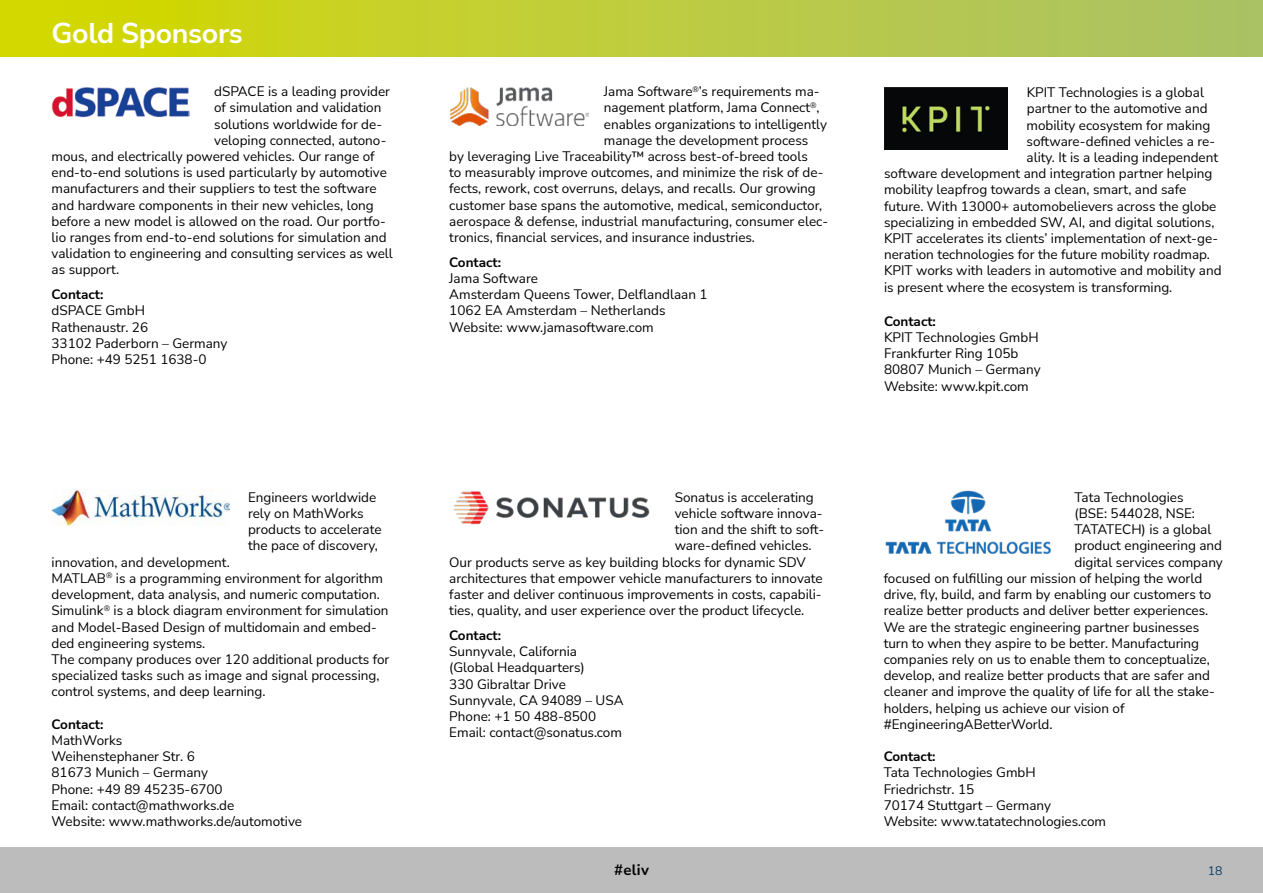
<style>
.page{position:relative;width:1263px;height:893px;background:#fff}
.page>*{position:absolute;margin:0;border:0;box-sizing:border-box;transform-origin:0 0}
.t1{font:700 28.5px "Nunito Sans";letter-spacing:-.01em;color:#fff}
.t2{font:700 15px "Nunito Sans";color:#000}
.t3{font:13.5px/16.2px "Nunito Sans";color:#000}
.t4{font:700 13.5px "Nunito Sans";color:#000}
.t5{font:12.3px "Nunito Sans";color:#103c62}
</style>
<div class="page">
<div style="left:0;top:847px;width:1263px;height:46px;background:#bcbcbc"></div>
<div style="left:0;top:0;width:1263px;height:57px;background:linear-gradient(to right,#d5d801,#a9c16e)"></div>
<img style="left:52px;top:87px;width:137px;height:31px">
<img style="left:450px;top:87px;width:138px;height:39px">
<img style="left:885px;top:87px;width:123px;height:62px">
<img style="left:52px;top:490px;width:178px;height:36px">
<img style="left:885px;top:490px;width:166px;height:64px">
<img style="left:453px;top:491px;width:197px;height:34px">
<h1 class="t1" style="left:52px;top:13px;width:193px">Gold Sponsors</h1>
<p class="t3" style="left:214px;top:83px;width:177px">dSPACE is a leading provider</p>
<p class="t3" style="left:214px;top:99px;width:169px">of simulation and validation</p>
<p class="t3" style="left:214px;top:115px;width:170px">solutions worldwide for de-</p>
<p class="t3" style="left:214px;top:132px;width:174px">veloping connected, autono-</p>
<p class="t3" style="left:52px;top:148px;width:325px">mous, and electrically powered vehicles. Our range of</p>
<p class="t3" style="left:52px;top:164px;width:337px">end-to-end solutions is used particularly by automotive</p>
<p class="t3" style="left:52px;top:180px;width:327px">manufacturers and their suppliers to test the software</p>
<p class="t3" style="left:52px;top:196px;width:324px">and hardware components in their new vehicles, long</p>
<p class="t3" style="left:52px;top:213px;width:336px">before a new model is allowed on the road. Our portfo-</p>
<p class="t3" style="left:52px;top:229px;width:337px">lio ranges from end-to-end solutions for simulation and</p>
<p class="t3" style="left:52px;top:245px;width:343px">validation to engineering and consulting services as well</p>
<p class="t3" style="left:52px;top:261px;width:69px">as support.</p>
<p class="t4" style="left:52px;top:285px;width:53px">Contact:</p>
<p class="t3" style="left:52px;top:302px;width:177px">dSPACE GmbH<br>Rathenaustr. 26<br>33102 Paderborn – Germany<br>Phone: +49 5251 1638-0</p>
<p class="t3" style="left:248px;top:489px;width:135px">Engineers worldwide rely on MathWorks products to accelerate the pace of discovery,</p>
<p class="t3" style="left:52px;top:553px;width:339px">innovation, and development.<br>MATLAB<sup>®</sup> is a programming environment for algorithm development, data analysis, and numeric computation.<br>Simulink<sup>®</sup> is a block diagram environment for simulation and Model-Based Design of multidomain and embed&shy;ded engineering systems.<br>The company produces over 120 additional products for specialized tasks such as image and signal processing, control systems, and deep learning.</p>
<p class="t4" style="left:52px;top:714px;width:53px">Contact:</p>
<p class="t3" style="left:52px;top:732px;width:252px">MathWorks<br>Weihenstephaner Str. 6<br>81673 Munich – Germany<br>Phone: +49 89 45235-6700<br>Email: contact@mathworks.de<br>Website: www.mathworks.de/automotive</p>
<p class="t3" style="left:604px;top:83px;width:217px">Jama Software<sup>®</sup>’s requirements ma-</p>
<p class="t3" style="left:604px;top:99px;width:217px">nagement platform, Jama Connect<sup>®</sup>,</p>
<p class="t3" style="left:604px;top:115px;width:225px">enables organizations to intelligently</p>
<p class="t3" style="left:604px;top:132px;width:206px">manage the development process</p>
<p class="t3" style="left:449px;top:148px;width:360px">by leveraging Live Traceability™ across best-of-breed tools</p>
<p class="t3" style="left:449px;top:164px;width:376px">to measurably improve outcomes, and minimize the risk of de-</p>
<p class="t3" style="left:449px;top:180px;width:368px">fects, rework, cost overruns, delays, and recalls. Our growing</p>
<p class="t3" style="left:449px;top:196px;width:375px">customer base spans the automotive, medical, semiconductor,</p>
<p class="t3" style="left:449px;top:213px;width:380px">aerospace &amp; defense, industrial manufacturing, consumer elec-</p>
<p class="t3" style="left:449px;top:229px;width:307px">tronics, financial services, and insurance industries.</p>
<p class="t4" style="left:449px;top:253px;width:53px">Contact:</p>
<p class="t3" style="left:449px;top:270px;width:260px">Jama Software<br>Amsterdam Queens Tower, Delflandlaan 1<br>1062 EA Amsterdam – Netherlands<br>Website: www.jamasoftware.com</p>
<p class="t3" style="left:675px;top:489px;width:141px">Sonatus is accelerating</p>
<p class="t3" style="left:675px;top:505px;width:149px">vehicle software innova-</p>
<p class="t3" style="left:675px;top:521px;width:151px">tion and the shift to soft-</p>
<p class="t3" style="left:675px;top:537px;width:138px">ware-defined vehicles.</p>
<p class="t3" style="left:449px;top:553px;width:358px">Our products serve as key building blocks for dynamic SDV</p>
<p class="t3" style="left:449px;top:570px;width:375px">architectures that empower vehicle manufacturers to innovate</p>
<p class="t3" style="left:449px;top:586px;width:374px">faster and deliver continuous improvements in costs, capabili-</p>
<p class="t3" style="left:449px;top:602px;width:356px">ties, quality, and user experience over the product lifecycle.</p>
<p class="t4" style="left:449px;top:626px;width:53px">Contact:</p>
<p class="t3" style="left:449px;top:643px;width:176px">Sunnyvale, California (Global Headquarters)<br>330 Gibraltar Drive<br>Sunnyvale, CA 94089 – USA<br>Phone: +1 50 488-8500<br>Email: contact@sonatus.com</p>
<p class="t2" style="left:614px;top:859px;width:36px">#eliv</p>
<p class="t3" style="left:1027px;top:84px;width:179px">KPIT Technologies is a global</p>
<p class="t3" style="left:1027px;top:100px;width:182px">partner to the automotive and</p>
<p class="t3" style="left:1026px;top:116px;width:185px">mobility ecosystem for making</p>
<p class="t3" style="left:1026px;top:132px;width:190px">software-defined vehicles a re-</p>
<p class="t3" style="left:1026px;top:149px;width:193px">ality. It is a leading independent</p>
<p class="t3" style="left:884px;top:165px;width:330px">software development and integration partner helping</p>
<p class="t3" style="left:884px;top:181px;width:304px">mobility leapfrog towards a clean, smart, and safe</p>
<p class="t3" style="left:884px;top:197px;width:334px">future. With 13000+ automobelievers across the globe</p>
<p class="t3" style="left:884px;top:213px;width:332px">specializing in embedded SW, AI, and digital solutions,</p>
<p class="t3" style="left:884px;top:230px;width:336px">KPIT accelerates its clients’ implementation of next-ge-</p>
<p class="t3" style="left:884px;top:246px;width:327px">neration technologies for the future mobility roadmap.</p>
<p class="t3" style="left:884px;top:262px;width:339px">KPIT works with leaders in automotive and mobility and</p>
<p class="t3" style="left:884px;top:278px;width:290px">is present where the ecosystem is transforming.</p>
<p class="t4" style="left:884px;top:312px;width:53px">Contact:</p>
<p class="t3" style="left:884px;top:329px;width:158px">KPIT Technologies GmbH<br>Frankfurter Ring 105b<br>80807 Munich – Germany<br>Website: www.kpit.com</p>
<p class="t3" style="left:1074px;top:489px;width:111px">Tata Technologies</p>
<p class="t3" style="left:1074px;top:505px;width:122px">(BSE: 544028, NSE:</p>
<p class="t3" style="left:1074px;top:521px;width:138px">TATATECH) is a global</p>
<p class="t3" style="left:1074px;top:537px;width:149px">product engineering and</p>
<p class="t3" style="left:1074px;top:553px;width:150px">digital services company</p>
<p class="t3" style="left:884px;top:570px;width:320px">focused on fulfilling our mission of helping the world</p>
<p class="t3" style="left:884px;top:586px;width:329px">drive, fly, build, and farm by enabling our customers to</p>
<p class="t3" style="left:884px;top:602px;width:326px">realize better products and deliver better experiences.</p>
<p class="t3" style="left:884px;top:618px;width:317px">We are the strategic engineering partner businesses</p>
<p class="t3" style="left:884px;top:634px;width:317px">turn to when they aspire to be better. Manufacturing</p>
<p class="t3" style="left:884px;top:651px;width:328px">companies rely on us to enable them to conceptualize,</p>
<p class="t3" style="left:884px;top:667px;width:328px">develop, and realize better products that are safer and</p>
<p class="t3" style="left:884px;top:683px;width:333px">cleaner and improve the quality of life for all the stake-</p>
<p class="t3" style="left:884px;top:699px;width:242px">holders, helping us achieve our vision of</p>
<p class="t3" style="left:884px;top:715px;width:170px">#EngineeringABetterWorld.</p>
<p class="t4" style="left:884px;top:747px;width:53px">Contact:</p>
<p class="t3" style="left:884px;top:764px;width:224px">Tata Technologies GmbH<br>Friedrichstr. 15<br>70174 Stuttgart – Germany<br>Website: www.tatatechnologies.com</p>
<p class="t5" style="left:1208px;top:862px;width:16px">18</p>
</div>
